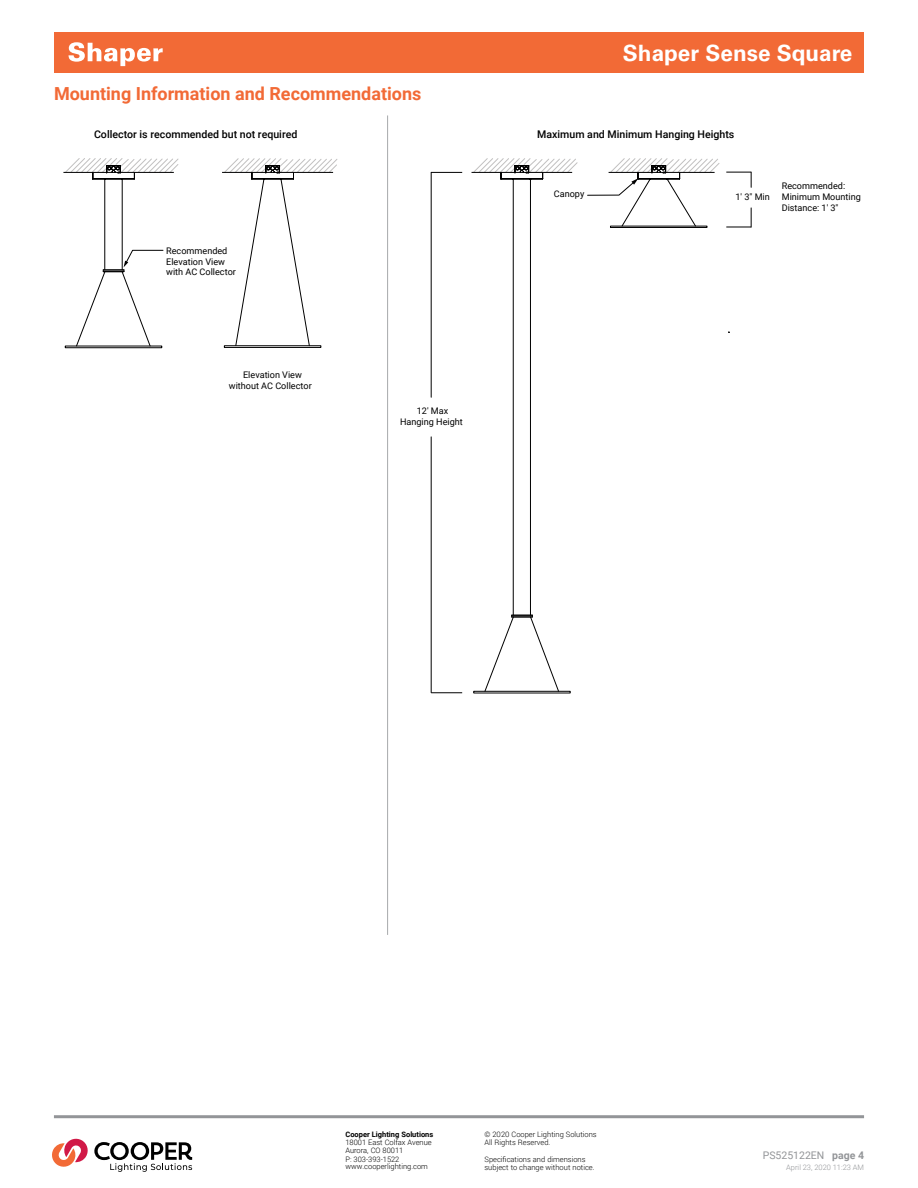
<style>
.page{position:relative;width:918px;height:1188px;background:#fff}
.page>*{position:absolute;margin:0;border:0;box-sizing:border-box;transform-origin:0 0}
.t1{font:700 22.5px "Univers LT Std";color:#fff}
.t2{font:700 18px "Roboto";color:#f26a36}
.t3{font:500 10.65px "Roboto";color:#000}
.t4{font:10.5px "Roboto";color:#939598}
.t5{font:9.15px/10.9px "Roboto";color:#000}
.t6{font:300 7.5px/8.2px "Roboto";color:#000}
.t7{font:700 7.5px "Roboto";color:#000}
.t8{font:300 7.5px "Roboto";color:#939598}
.s1{font-weight:700}
</style>
<div class="page">
<div style="left:54px;top:32px;width:810px;height:41px;background:#f26a36"></div>
<hr style="left:54px;top:1115px;width:810px;height:3px;background:#939598">
<hr style="left:222px;top:172px;width:111px;height:1px;background:#000">
<hr style="left:63px;top:172px;width:111px;height:1px;background:#000">
<hr style="left:472px;top:172px;width:100px;height:1px;background:#000">
<hr style="left:431px;top:172px;width:31px;height:1px;background:#000">
<hr style="left:122px;top:179px;width:1px;height:91px;background:#000">
<hr style="left:105px;top:179px;width:1px;height:91px;background:#000">
<svg style="left:65px;top:158px;width:114px;height:22px"></svg>
<div style="left:65px;top:346px;width:97px;height:2px;border:1px solid #010101"></div>
<svg style="left:224px;top:158px;width:114px;height:188px"></svg>
<div style="left:224px;top:346px;width:97px;height:2px;border:1px solid #010101"></div>
<hr style="left:530px;top:179px;width:1px;height:436px;background:#000">
<hr style="left:513px;top:179px;width:1px;height:436px;background:#000">
<svg style="left:473px;top:158px;width:105px;height:22px"></svg>
<div style="left:610px;top:226px;width:97px;height:2px;border:1px solid #010101"></div>
<svg style="left:484px;top:615px;width:75px;height:76px"></svg>
<div style="left:473px;top:691px;width:97px;height:2px;border:1px solid #010101"></div>
<svg style="left:76px;top:250px;width:88px;height:96px"></svg>
<hr style="left:431px;top:437px;width:1px;height:256px;background:#000">
<hr style="left:431px;top:172px;width:1px;height:225px;background:#000">
<hr style="left:431px;top:692px;width:31px;height:1px;background:#000">
<svg style="left:587px;top:158px;width:133px;height:69px"></svg>
<svg style="left:726px;top:172px;width:26px;height:15px"></svg>
<svg style="left:726px;top:208px;width:26px;height:20px"></svg>
<hr style="left:387px;top:115px;width:1px;height:820px;background:#a7a9ac">
<svg style="left:52px;top:1138px;width:140px;height:34px"></svg>
<svg style="left:69px;top:42px;width:94px;height:24px"></svg>
<h2 class="t2" style="left:54px;top:81px;width:369px">Mounting Information and Recommendations</h2>
<h1 class="t1" style="left:623px;top:40px;width:231px">Shaper Sense Square</h1>
<h3 class="t3" style="left:94px;top:127px;width:205px">Collector is recommended but not required</h3>
<h3 class="t3" style="left:537px;top:127px;width:199px">Maximum and Minimum Hanging Heights</h3>
<p class="t5" style="left:166px;top:245px;width:71px">Recommended<br>Elevation View with AC Collector</p>
<p class="t5" style="left:554px;top:188px;width:32px">Canopy</p>
<p class="t5" style="left:735px;top:191px;width:36px">1' 3" Min</p>
<p class="t5" style="left:782px;top:180px;width:81px">Recommended:<br>Minimum Mounting<br>Distance: 1' 3"</p>
<p class="t5" style="left:229px;top:369px;width:84px;text-align:center">Elevation View without AC Collector</p>
<p class="t5" style="left:400px;top:405px;width:64px;text-align:center">12' Max<br>Hanging Height</p>
<p class="t7" style="left:345px;top:1129px;width:89px">Cooper Lighting Solutions</p>
<p class="t6" style="left:345px;top:1138px;width:88px">18001 East Colfax Avenue<br>Aurora, CO 80011<br>P: 303-393-1522</p>
<p class="t6" style="left:345px;top:1162px;width:84px">www.cooperlighting.com</p>
<p class="t6" style="left:484px;top:1130px;width:114px">© 2020 Cooper Lighting Solutions<br>All Rights Reserved.</p>
<p class="t6" style="left:484px;top:1155px;width:112px">Specifications and dimensions subject to change without notice.</p>
<h3 class="t4" style="left:763px;top:1148px;width:103px">PS525122EN <span class="s1">page 4</span></h3>
<p class="t8" style="left:786px;top:1162px;width:79px">April 23, 2020 11:23 AM</p>
</div>
